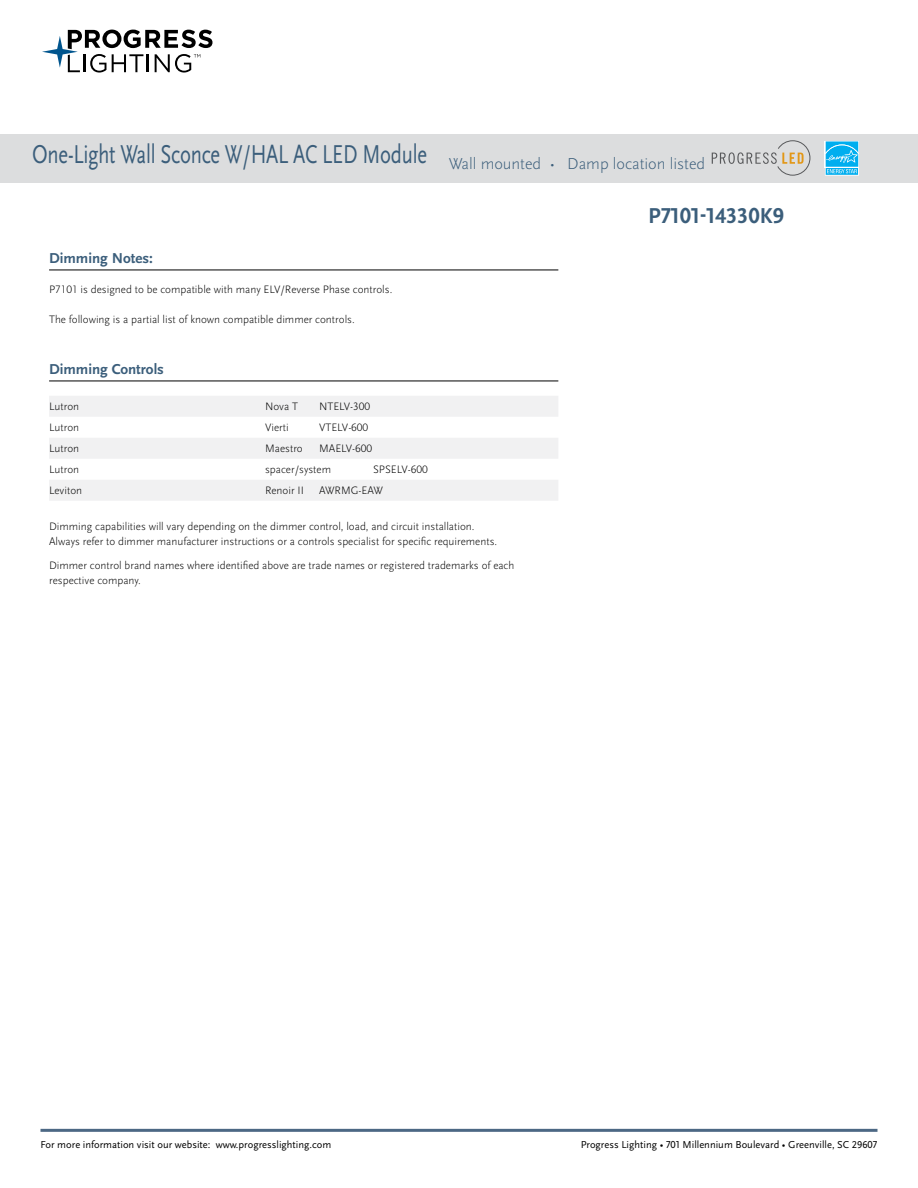
<style>
.page{position:relative;width:918px;height:1188px;background:#fff}
.page>*{position:absolute;margin:0;border:0;box-sizing:border-box;transform-origin:0 0}
.t1{font:27px "Scala Sans Pro";letter-spacing:-.01em;color:#3b5e7b;scale:.76 1}
.t2{font:700 22.5px "Scala Sans Pro";color:#3b5e7b}
.t3{font:700 15px "Scala Sans Pro";color:#3b5e7b}
.t4{font:300 11.25px/15px "Scala Sans Pro";color:#000}
.t5{font:10.5px "Scala Sans Pro";color:#000}
</style>
<div class="page">
<svg style="left:42px;top:30px;width:170px;height:43px"></svg>
<hr style="left:40px;top:1129px;width:838px;height:3px;background:#4c6884">
<div style="left:0;top:134px;width:918px;height:49px;background:#dcddde"></div>
<svg style="left:712px;top:141px;width:98px;height:34px"></svg>
<hr style="left:49px;top:270px;width:509px;height:1px;background:#000">
<hr style="left:49px;top:381px;width:509px;height:1px;background:#000">
<div style="left:49px;top:396px;width:509px;height:21px;background:#f1f1f2"></div>
<div style="left:49px;top:438px;width:509px;height:21px;background:#f1f1f2"></div>
<div style="left:49px;top:480px;width:509px;height:21px;background:#f1f1f2"></div>
<svg style="left:825px;top:141px;width:34px;height:35px"></svg>
<h1 class="t1" style="left:32px;top:139px;width:887px">One-Light Wall Sconce W/HAL AC LED Module <sub>Wall</sub> <sub>mounted</sub> <sub>•</sub> <sub>Damp</sub> <sub>location</sub> <sub>listed</sub></h1>
<h2 class="t2" style="left:648px;top:202px;width:137px">P7101-14330K9</h2>
<h3 class="t3" style="left:49px;top:249px;width:105px">Dimming Notes:</h3>
<p class="t4" style="left:49px;top:282px;width:345px">P7101 is designed to be compatible with many ELV/Reverse Phase controls.</p>
<p class="t4" style="left:49px;top:312px;width:307px">The following is a partial list of known compatible dimmer controls.</p>
<h3 class="t3" style="left:49px;top:360px;width:116px">Dimming Controls</h3>
<p class="t4" style="left:49px;top:399px;width:32px">Lutron</p>
<p class="t4" style="left:265px;top:399px;width:35px">Nova T</p>
<p class="t4" style="left:319px;top:399px;width:53px">NTELV-300</p>
<p class="t4" style="left:49px;top:420px;width:32px">Lutron</p>
<p class="t4" style="left:265px;top:420px;width:25px">Vierti</p>
<p class="t4" style="left:319px;top:420px;width:51px">VTELV-600</p>
<p class="t4" style="left:49px;top:441px;width:32px">Lutron</p>
<p class="t4" style="left:265px;top:441px;width:39px">Maestro</p>
<p class="t4" style="left:319px;top:441px;width:55px">MAELV-600</p>
<p class="t4" style="left:49px;top:462px;width:32px">Lutron</p>
<p class="t4" style="left:265px;top:462px;width:68px">spacer/system</p>
<p class="t4" style="left:373px;top:462px;width:56px">SPSELV-600</p>
<p class="t4" style="left:49px;top:483px;width:35px">Leviton</p>
<p class="t4" style="left:265px;top:483px;width:40px">Renoir II</p>
<p class="t4" style="left:319px;top:483px;width:65px">AWRMG-EAW</p>
<p class="t4" style="left:49px;top:519px;width:450px">Dimming capabilities will vary depending on the dimmer control, load, and circuit installation.<br>Always refer to dimmer manufacturer instructions or a controls specialist for specific requirements.</p>
<p class="t4" style="left:49px;top:558px;width:467px">Dimmer control brand names where identified above are trade names or registered trademarks of each respective company.</p>
<p class="t5" style="left:40px;top:1139px;width:292px">For more information visit our website: www.progresslighting.com</p>
<p class="t5" style="left:581px;top:1138px;width:298px">Progress Lighting • 701 Millennium Boulevard • Greenville, SC 29607</p>
</div>
